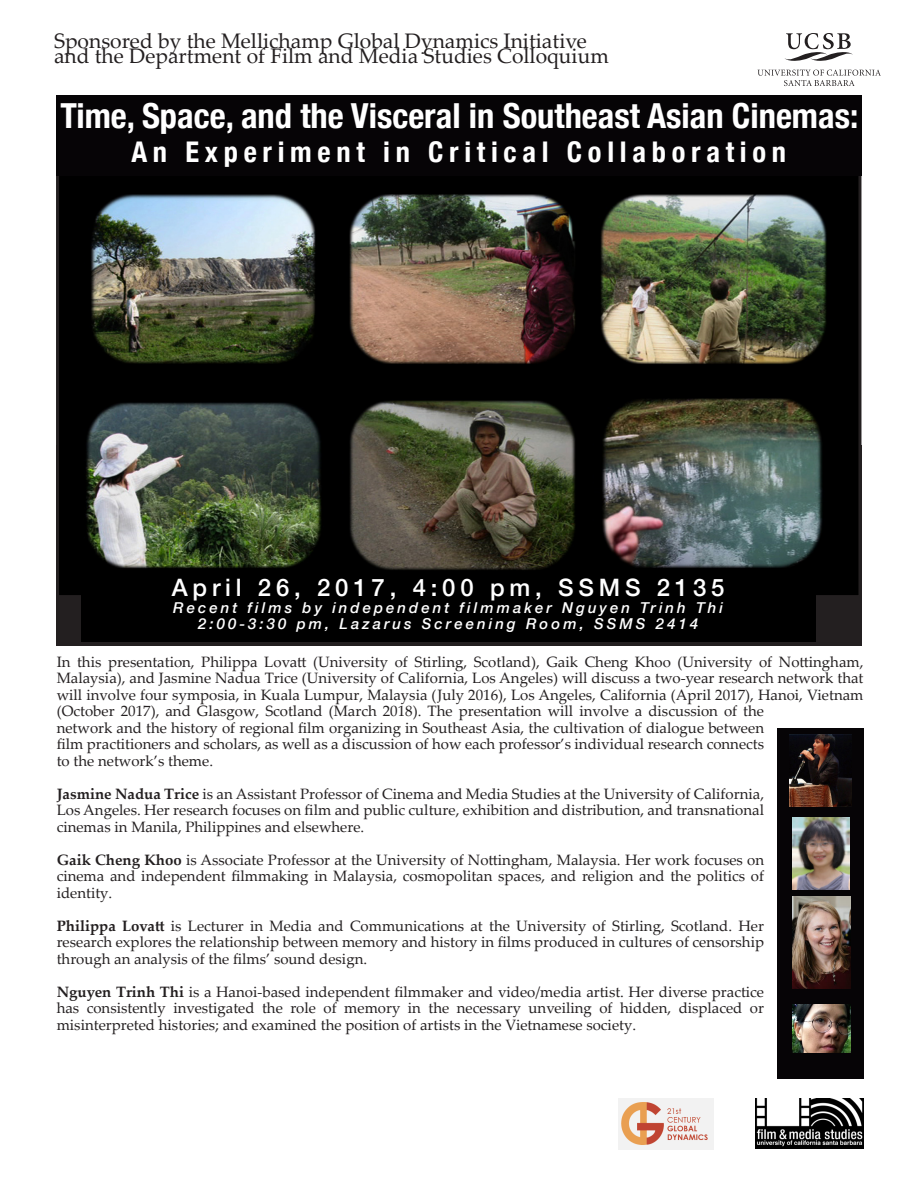
<style>
.page{position:relative;width:918px;height:1188px;background:#fff}
.page>*{position:absolute;margin:0;border:0;box-sizing:border-box;transform-origin:0 0}
.t1{font:700 condensed 34.5px "Helvetica Neue";color:#fff}
.t2{font:700 condensed 28.5px "Helvetica Neue";letter-spacing:.2em;color:#fff}
.t3{font:500 24px "Helvetica Neue";letter-spacing:.2em;color:#fff}
.t4{font:21px "Palatino Linotype";color:#231f20}
.t5{font:15px/16.5px "Palatino Linotype";color:#231f20;text-align:justify}
.t6{font:italic 500 15px "Helvetica Neue";letter-spacing:.2em;color:#fff}
.s1{font-weight:700}
</style>
<div class="page">
<div style="left:56px;top:446px;width:805px;height:200px;background:#231f20"></div>
<svg style="left:758px;top:69px;width:123px;height:17px"></svg>
<svg style="left:785px;top:33px;width:68px;height:28px"></svg>
<img style="left:756px;top:1099px;width:107px;height:50px">
<img style="left:60px;top:175px;width:797px;height:419px">
<div style="left:56px;top:95px;width:805px;height:80px;background:#060406"></div>
<img style="left:618px;top:1098px;width:96px;height:51px">
<div style="left:778px;top:728px;width:86px;height:351px;background:#060406"></div>
<img style="left:790px;top:735px;width:62px;height:71px">
<img style="left:793px;top:818px;width:57px;height:71px">
<img style="left:792px;top:896px;width:58px;height:93px">
<img style="left:793px;top:1005px;width:57px;height:47px">
<div style="left:81px;top:573px;width:734px;height:69px;background:#000"></div>
<p class="t4" style="left:54px;top:26px;width:535px">Sponsored by the Mellichamp Global Dynamics Initiative</p>
<p class="t4" style="left:54px;top:41px;width:556px">and the Department of Film and Media Studies Colloquium</p>
<p class="t1" style="left:60px;top:87px;width:799px">Time, Space, and the Visceral in Southeast Asian Cinemas:</p>
<p class="t2" style="left:131px;top:128px;width:656px">An Experiment in Critical Collaboration</p>
<p class="t3" style="left:172px;top:568px;width:554px">April 26, 2017, 4:00 pm, SSMS 2135</p>
<p class="t6" style="left:173px;top:595px;width:551px">Recent films by independent filmmaker Nguyen Trinh Thi</p>
<p class="t6" style="left:198px;top:611px;width:501px">2:00-3:30 pm, Lazarus Screening Room, SSMS 2414</p>
<p class="t5" style="left:57px;top:653px;width:808px;text-align:left">In this presentation, Philippa Lovatt (University of Stirling, Scotland), Gaik Cheng Khoo (University of Nottingham, Malaysia), and Jasmine Nadua Trice (University of California, Los Angeles) will discuss a two-year research network that will involve four symposia, in Kuala Lumpur, Malaysia (July 2016), Los Angeles, California (April 2017), Hanoi, Vietnam (October 2017), and Glasgow, Scotland (March 2018). The presentation will involve a discussion of the<br>network and the history of regional film organizing in Southeast Asia, the cultivation of dialogue between<br>film practitioners and scholars, as well as a discussion of how each professor’s individual research connects<br>to the network’s theme.</p>
<p class="t5" style="left:57px;top:785px;width:709px"><span class="s1">Jasmine Nadua Trice</span> is an Assistant Professor of Cinema and Media Studies at the University of California, Los Angeles. Her research focuses on film and public culture, exhibition and distribution, and transnational cinemas in Manila, Philippines and elsewhere.</p>
<p class="t5" style="left:57px;top:851px;width:709px"><span class="s1">Gaik Cheng Khoo</span> is Associate Professor at the University of Nottingham, Malaysia. Her work focuses on cinema and independent filmmaking in Malaysia, cosmopolitan spaces, and religion and the politics of identity.</p>
<p class="t5" style="left:57px;top:917px;width:709px"><span class="s1">Philippa Lovatt</span> is Lecturer in Media and Communications at the University of Stirling, Scotland. Her research explores the relationship between memory and history in films produced in cultures of censorship through an analysis of the films’ sound design.</p>
<p class="t5" style="left:57px;top:983px;width:709px"><span class="s1">Nguyen Trinh Thi</span> is a Hanoi-based independent filmmaker and video/media artist. Her diverse practice has consistently investigated the role of memory in the necessary unveiling of hidden, displaced or misinterpreted histories; and examined the position of artists in the Vietnamese society.</p>
</div>
